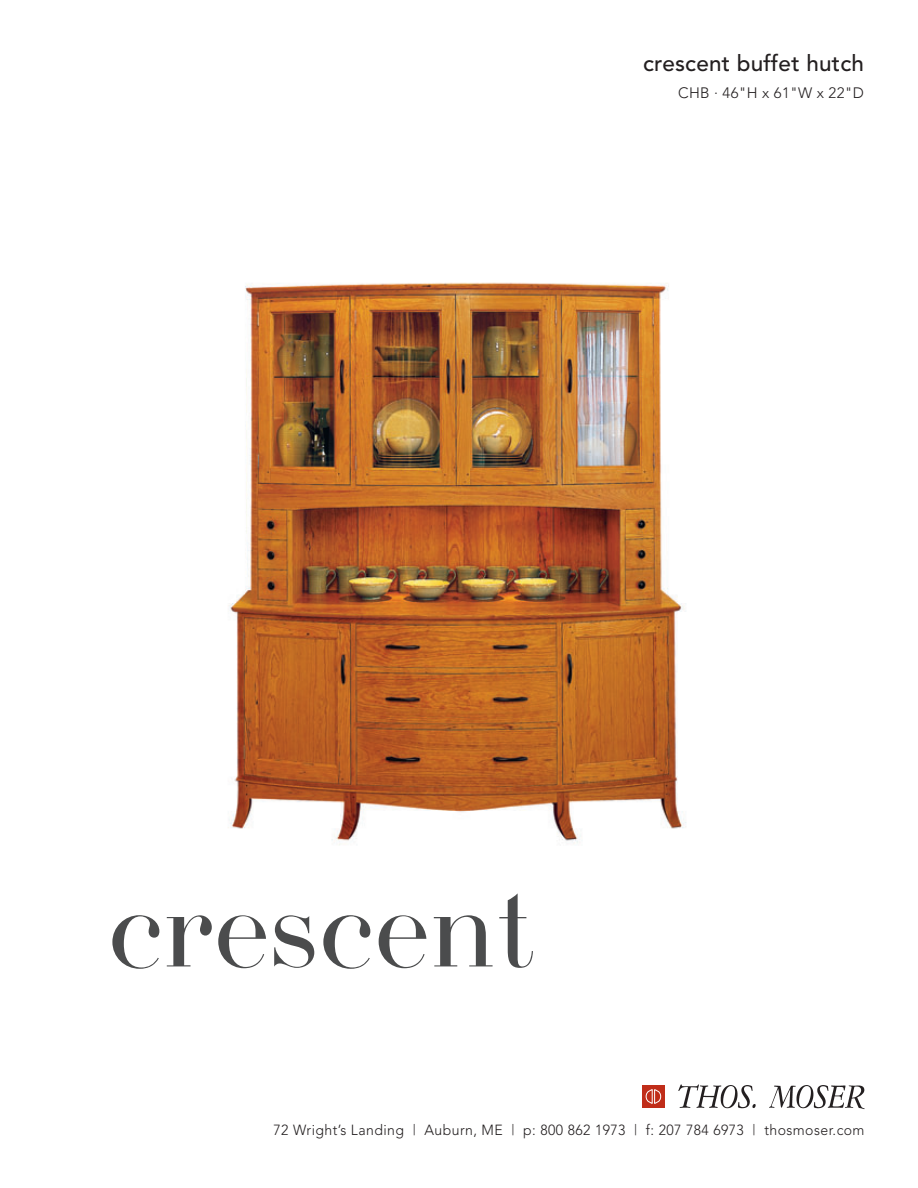
<style>
.page{position:relative;width:918px;height:1188px;background:#fff}
.page>*{position:absolute;margin:0;border:0;box-sizing:border-box;transform-origin:0 0}
.t1{font:129.75px "Firmin Didot Rmn";letter-spacing:.005em;color:#4b4c4d}
.t2{font:500 22.5px "Avenir";letter-spacing:.01em;color:#231f20}
.t3{font:300 15px "Avenir";letter-spacing:.02em;color:#231f20}
.t4{font:300 14.55px "Avenir";letter-spacing:.03em;color:#231f20;scale:.96 1}
</style>
<div class="page">
<div style="left:642px;top:1086px;width:22px;height:22px;background:#c02d19"></div>
<svg style="left:646px;top:1089px;width:15px;height:15px"></svg>
<img style="left:678px;top:1084px;width:187px;height:26px">
<img style="left:228px;top:282px;width:458px;height:563px">
<h2 class="t2" style="left:643px;top:50px;width:222px">crescent buffet hutch</h2>
<p class="t3" style="left:678px;top:84px;width:187px">CHB · 46"H x 61"W x 22"D</p>
<h1 class="t1" style="left:108px;top:837px;width:429px">crescent</h1>
<p class="t4" style="left:274px;top:1122px;width:617px">72 Wright’s Landing | Auburn, ME | p: 800 862 1973 | f: 207 784 6973 | thosmoser.com</p>
</div>
